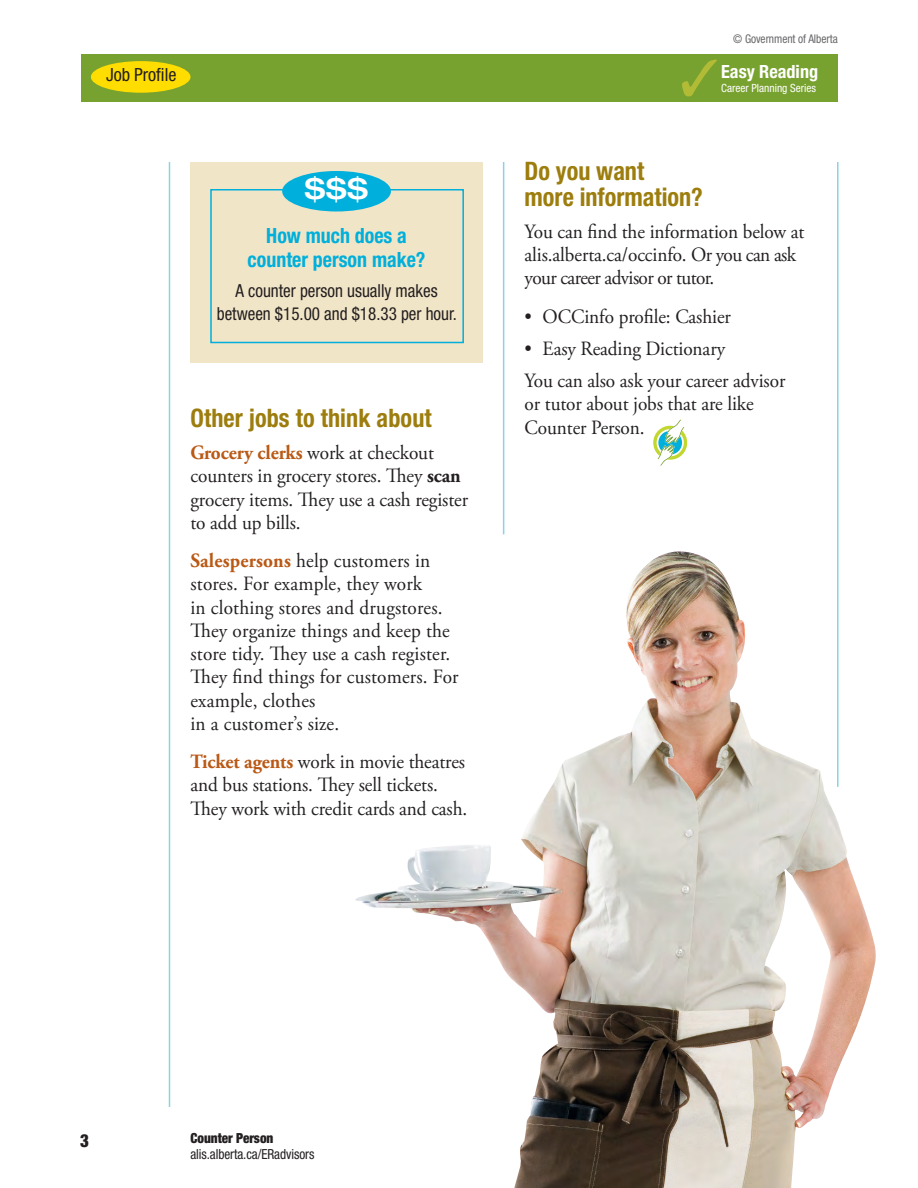
<style>
.page{position:relative;width:918px;height:1188px;background:#fff}
.page>*{position:absolute;margin:0;border:0;box-sizing:border-box;transform-origin:0 0}
.t1{font:500 expanded 30px "Helvetica Neue LT Std";color:#fff;scale:.95 1}
.t2{font:700 condensed 25.5px/25.5px "Helvetica Neue LT Std";color:#9c7d0d;scale:.95 1}
.t3{font:700 condensed 21px/23.2px "Helvetica Neue LT Std";color:#00afdb;text-align:center;scale:.95 1}
.t4{font:20.25px/23.2px "Adobe Garamond Pro";letter-spacing:-.005em;color:#231f20;scale:.95 1}
.t5{font:700 condensed 18.15px "Helvetica Neue LT Std";color:#fff}
.t6{font:condensed 18.15px "Helvetica Neue LT Std";color:#231f20}
.t7{font:condensed 18px/23.2px "Helvetica Neue LT Std";color:#231f20;text-align:center;scale:.95 1}
.t8{font:900 condensed 18px "Helvetica Neue LT Std";color:#231f20;scale:.95 1}
.t9{font:condensed 13.95px "Helvetica Neue LT Std";letter-spacing:-.005em;color:#231f20;scale:.95 1}
.t10{font:900 condensed 13.95px "Helvetica Neue LT Std";letter-spacing:-.005em;color:#231f20;scale:.95 1}
.t11{font:condensed 12px "Helvetica Neue LT Std";letter-spacing:-.005em;color:#69696c;scale:.95 1}
.t12{font:condensed 11.25px "Helvetica Neue LT Std";color:#fff}
.s1{font-weight:700;color:#b95915}
.s2{font-weight:700}
</style>
<div class="page">
<hr style="left:837px;top:162px;width:1px;height:625px;background:#89d4e3">
<hr style="left:503px;top:162px;width:1px;height:372px;background:#89d4e3">
<hr style="left:169px;top:162px;width:1px;height:945px;background:#89d4e3">
<div style="left:190px;top:162px;width:293px;height:201px;background:#f1e5c7"></div>
<div style="left:210px;top:189px;width:254px;height:154px;border:2px solid #00afdb"></div>
<div style="left:282px;top:171px;width:109px;height:41px;background:#00afdb;border-radius:50%"></div>
<img style="left:355px;top:551px;width:521px;height:637px">
<div style="left:81px;top:54px;width:757px;height:48px;background:#78a22f"></div>
<div style="left:91px;top:61px;width:100px;height:32px;background:#fd0;border-radius:50%"></div>
<svg style="left:653px;top:419px;width:34px;height:47px"></svg>
<svg style="left:682px;top:60px;width:35px;height:36px"></svg>
<p class="t6" style="left:106px;top:64px;width:72px">Job Profile</p>
<h1 class="t1" style="left:304px;top:170px;width:69px">$$$</h1>
<p class="t3" style="left:248px;top:224px;width:189px">How much does a counter person make?</p>
<p class="t7" style="left:217px;top:279px;width:254px">A counter person usually makes between $15.00 and $18.33 per hour.</p>
<p class="t2" style="left:190px;top:405px;width:256px">Other jobs to think about</p>
<p class="t4" style="left:190px;top:442px;width:294px"><span class="s1">Grocery clerks</span> work at checkout counters in grocery stores. They <span class="s2">scan </span>grocery items. They use a cash register to add up bills.</p>
<p class="t4" style="left:190px;top:550px;width:284px"><span class="s1">Salespersons</span> help customers in stores. For example, they work<br>in clothing stores and drugstores.<br>They organize things and keep the store tidy. They use a cash register.<br>They find things for customers. For example, clothes<br>in a customer’s size.</p>
<p class="t4" style="left:190px;top:751px;width:293px"><span class="s1">Ticket agents</span> work in movie theatres and bus stations. They sell tickets.<br>They work with credit cards and cash.</p>
<p class="t11" style="left:733px;top:32px;width:111px">© Government of Alberta</p>
<p class="t5" style="left:721px;top:61px;width:99px">Easy Reading</p>
<p class="t12" style="left:721px;top:81px;width:96px">Career Planning Series</p>
<p class="t2" style="left:525px;top:158px;width:189px">Do you want<br>more information?</p>
<p class="t4" style="left:525px;top:221px;width:296px">You can find the information below at alis.alberta.ca/occinfo. Or you can ask your career advisor or tutor.</p>
<p class="t4" style="left:525px;top:305px;width:219px">• OCCinfo profile: Cashier</p>
<p class="t4" style="left:525px;top:333px;width:276px;line-height:32.2px">• Easy Reading Dictionary<br>You can also ask your career advisor</p>
<p class="t4" style="left:525px;top:393px;width:243px">or tutor about jobs that are like<br>Counter Person.</p>
<p class="t8" style="left:80px;top:1129px;width:11px">3</p>
<p class="t10" style="left:190px;top:1129px;width:89px">Counter Person</p>
<p class="t9" style="left:190px;top:1146px;width:132px">alis.alberta.ca/ERadvisors</p>
</div>
